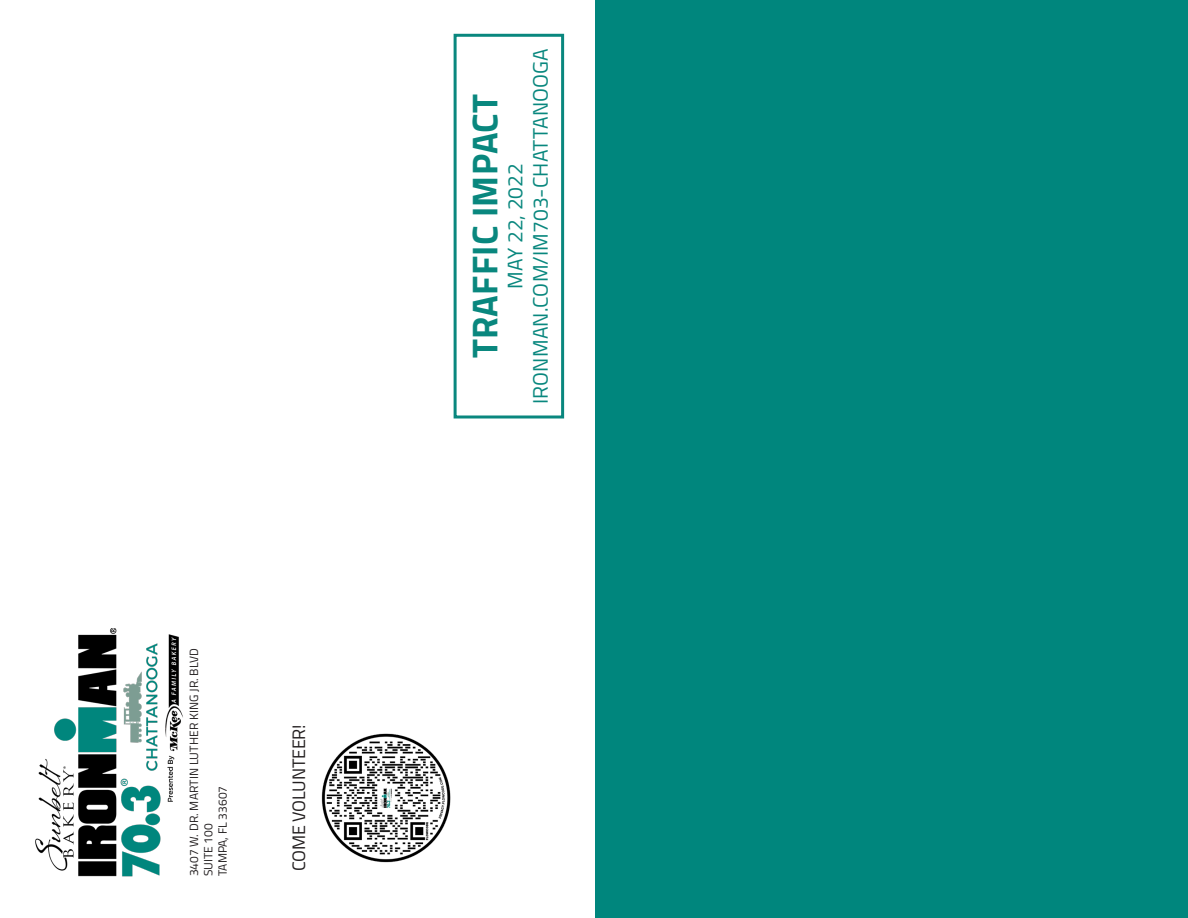
<style>
.page{position:relative;width:1188px;height:918px;background:#fff}
.page>*{position:absolute;margin:0;border:0;box-sizing:border-box;transform-origin:0 0}
.t1{font:700 36px "Titillium Web";letter-spacing:.01em;color:#09877e}
.t2{font:21px "Titillium Web";letter-spacing:.01em;color:#09877e}
.t3{font:18px "Titillium Web";letter-spacing:-.01em;color:#231f20}
.t4{font:12px "Titillium Web";color:#231f20}
</style>
<div class="page">
<div style="left:454px;top:34px;width:110px;height:384px;border:3px solid #09877e"></div>
<img style="left:35px;top:628px;width:148px;height:248px">
<div style="left:595px;top:0;width:593px;height:918px;background:#00867d"></div>
<img style="left:321px;top:733px;width:130px;height:130px">
<p class="t4" style="left:185px;top:876px;width:230px;rotate:-90deg">3407 W. DR. MARTIN LUTHER KING JR. BLVD</p>
<p class="t4" style="left:214px;top:876px;width:92px;rotate:-90deg">TAMPA, FL 33607</p>
<p class="t4" style="left:199px;top:876px;width:54px;rotate:-90deg">SUITE 100</p>
<p class="t3" style="left:286px;top:871px;width:148px;rotate:-90deg">COME VOLUNTEER!</p>
<p class="t1" style="left:457px;top:358px;width:266px;rotate:-90deg">TRAFFIC IMPACT</p>
<p class="t2" style="left:525px;top:404px;width:358px;rotate:-90deg">IRONMAN.COM/IM703-CHATTANOOGA</p>
<p class="t2" style="left:500px;top:289px;width:127px;rotate:-90deg">MAY 22, 2022</p>
</div>
